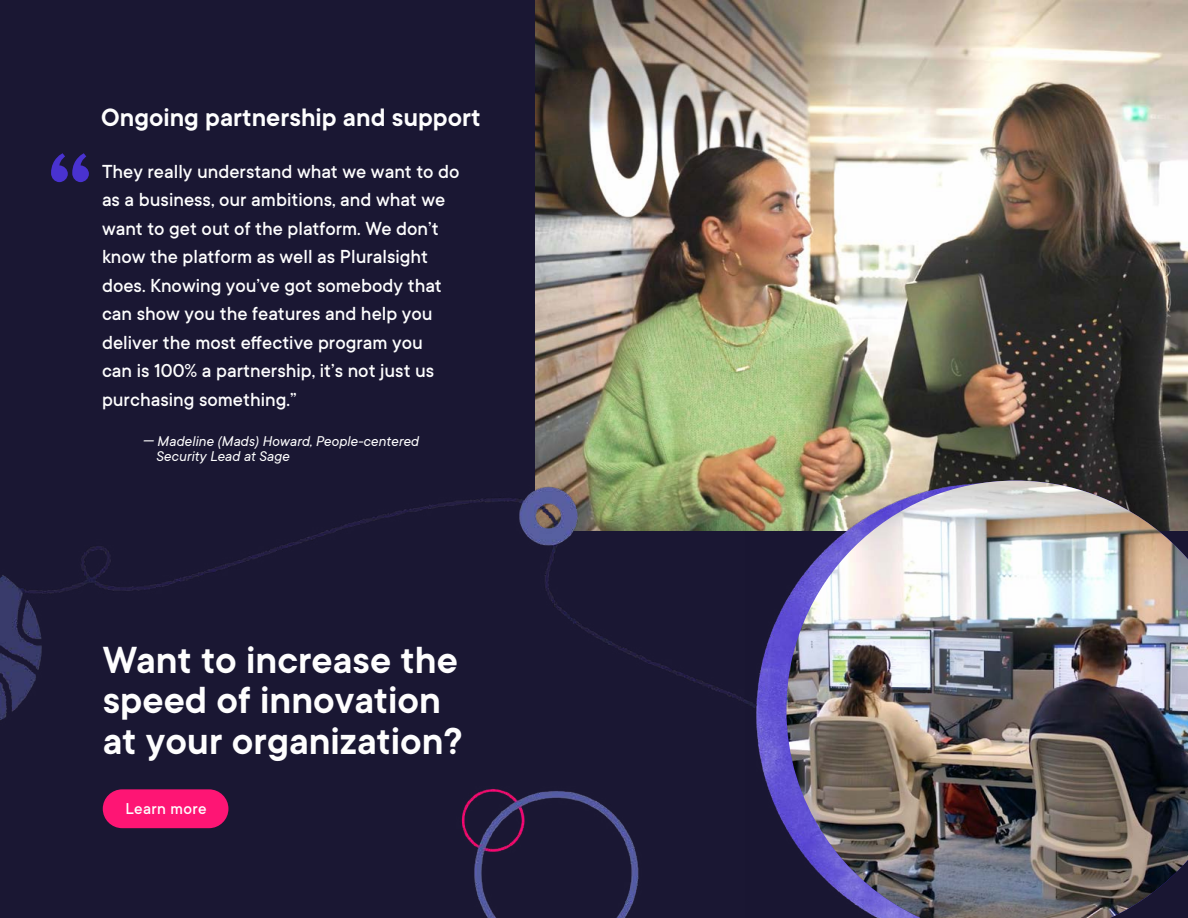
<style>
.page{position:relative;width:1188px;height:918px;background:#fff}
.page>*{position:absolute;margin:0;border:0;box-sizing:border-box;transform-origin:0 0}
.t1{font:600 111px "PSTT Commons";color:#4a33d1}
.t2{font:600 36px/40.5px "PSTT Commons";color:#fff}
.t3{font:600 24px "PSTT Commons";color:#fff}
.t4{font:500 18px/28.5px "PSTT Commons";color:#fff}
.t5{font:500 15px "PSTT Commons";letter-spacing:.025em;color:#fff}
.t6{font:italic 13.5px/15px "PSTT Commons";color:#fff}
</style>
<div class="page">
<img style="left:0;top:0;width:1188px;height:918px">
<h1 class="t1" style="left:47px;top:115px;width:48px">“</h1>
<h3 class="t3" style="left:101px;top:100px;width:381px">Ongoing partnership and support</h3>
<p class="t4" style="left:102px;top:156px;width:359px">They really understand what we want to do as a business, our ambitions, and what we want to get out of the platform. We don’t know the platform as well as Pluralsight does. Knowing you’ve got somebody that can show you the features and help you deliver the most effective program you<br>can is 100% a partnership, it’s not just us purchasing something.”</p>
<p class="t6" style="left:156px;top:433px;width:264px;text-indent:-13px">— Madeline (Mads) Howard, People-centered<br>Security Lead at Sage</p>
<h2 class="t2" style="left:103px;top:638px;width:361px">Want to increase the speed of innovation at your organization?</h2>
<p class="t5" style="left:125px;top:797px;width:83px">Learn more</p>
</div>
